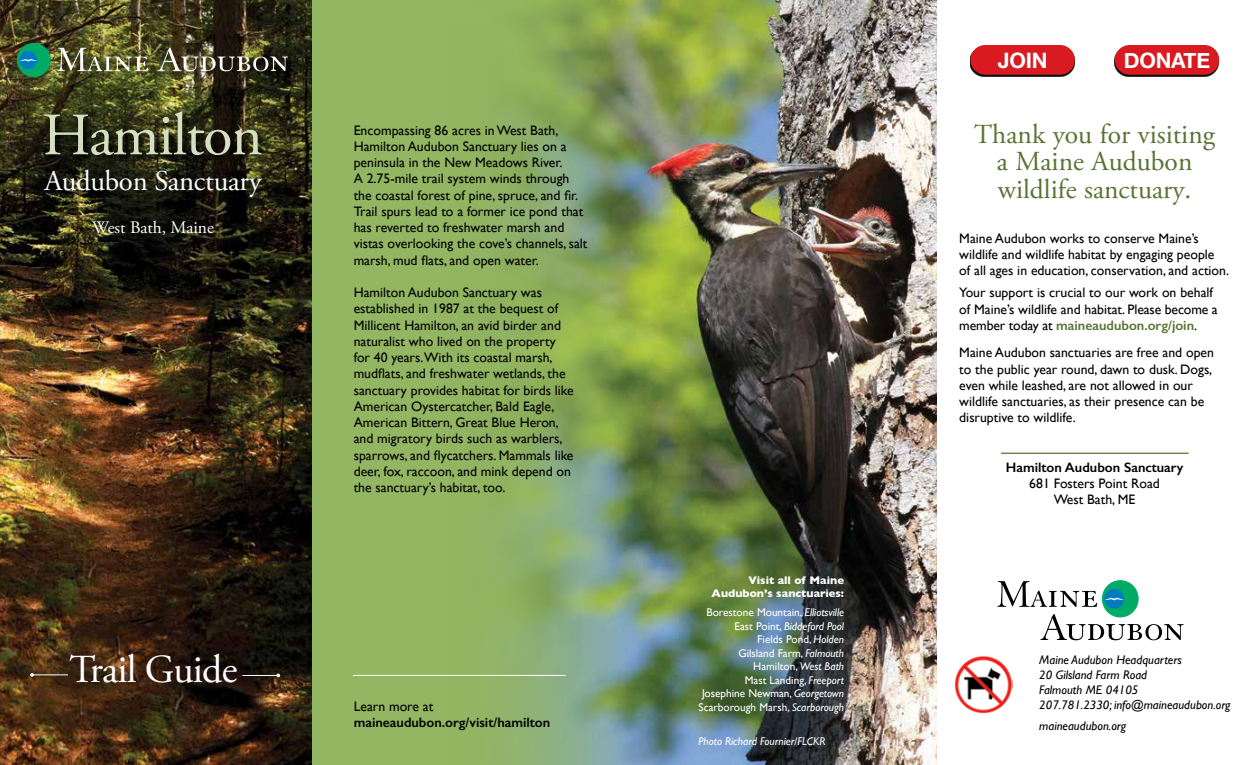
<style>
.page{position:relative;width:1249px;height:765px;background:#fff}
.page>*{position:absolute;margin:0;border:0;box-sizing:border-box;transform-origin:0 0}
.t1{font:60px "Adobe Garamond Pro";letter-spacing:-.02em;color:#d5e0c2}
.t2{font:39.75px "Adobe Garamond Pro";letter-spacing:-.02em;color:#fff}
.t3{font:28.75px "Adobe Garamond Pro";letter-spacing:-.01em;color:#fff}
.t4{font:27.5px/27.5px "Adobe Garamond Pro";color:#597333;text-align:center}
.t5{font:700 21.25px "Helvetica Neue";letter-spacing:-.01em;color:#fff}
.t6{font:17.5px "Adobe Garamond Pro";color:#fff}
.t7{font:13.75px/16.2px "Gill Sans";color:#000}
.t8{font:600 13.75px "Gill Sans";color:#000}
.t9{font:italic 12.5px/15px "Gill Sans";color:#000}
.t10{font:11.25px/13.5px "Gill Sans";color:#fff;text-align:right}
.t11{font:700 11.25px/13.5px "Gill Sans";color:#fff;text-align:right}
.t12{font:italic 11.25px "Gill Sans";color:#fff}
.s1{font-style:italic}
.s2{font-weight:600;color:#597333}
</style>
<div class="page">
<div style="left:273px;top:0;width:664px;height:765px;background:#93b662"></div>
<img style="left:422px;top:0;width:514px;height:765px">
<hr style="left:353px;top:675px;width:213px;height:1px;background:#fff">
<hr style="left:1001px;top:453px;width:187px;height:1px;background:#597333">
<div style="left:1102px;top:581px;width:36px;height:36px;background:#00ab66;border-radius:50%"></div>
<div style="left:1102px;top:581px;width:36px;height:36px;border:1px solid #00ab66;border-radius:50%"></div>
<div style="left:1105px;top:589px;width:18px;height:19px;background:#007ac2;border-radius:50%"></div>
<div style="left:1105px;top:589px;width:18px;height:19px;border:1px solid #007ac2;border-radius:50%"></div>
<svg style="left:1105px;top:598px;width:18px;height:2px"></svg>
<svg style="left:997px;top:581px;width:100px;height:26px"></svg>
<svg style="left:1040px;top:614px;width:143px;height:26px"></svg>
<img style="left:954px;top:656px;width:58px;height:58px">
<img style="left:0;top:0;width:312px;height:765px">
<svg style="left:43px;top:109px;width:228px;height:57px;background:#272713"></svg>
<div style="left:17px;top:43px;width:33px;height:34px;background:#00ab66;border-radius:50%"></div>
<div style="left:17px;top:43px;width:33px;height:34px;border:1px solid #00ab66;border-radius:50%"></div>
<div style="left:20px;top:51px;width:17px;height:18px;background:#007ac2;border-radius:50%"></div>
<div style="left:20px;top:51px;width:17px;height:18px;border:1px solid #007ac2;border-radius:50%"></div>
<svg style="left:20px;top:59px;width:17px;height:2px"></svg>
<svg style="left:57px;top:48px;width:91px;height:23px;background:#7d7c55"></svg>
<img style="left:158px;top:47px;width:130px;height:24px">
<hr style="left:32px;top:674px;width:36px;height:1px;background:#fff">
<svg style="left:30px;top:673px;width:4px;height:4px"></svg>
<hr style="left:242px;top:675px;width:36px;height:1px;background:#fff">
<div style="left:970px;top:47px;width:105px;height:30px;background:#000;opacity:.95"></div>
<div style="left:970px;top:45px;width:105px;height:30px;background:#d91a21;border-radius:15px"></div>
<div style="left:1114px;top:47px;width:105px;height:30px;background:#000;opacity:.95"></div>
<div style="left:1115px;top:45px;width:104px;height:30px;background:#d91a21;border-radius:15px"></div>
<h1 class="t1" style="left:42px;top:99px;width:222px">Hamilton</h1>
<h3 class="t3" style="left:45px;top:163px;width:219px">Audubon Sanctuary</h3>
<p class="t6" style="left:92px;top:217px;width:123px">West Bath, Maine</p>
<h2 class="t2" style="left:70px;top:645px;width:169px">Trail Guide</h2>
<p class="t7" style="left:354px;top:122px;width:235px">Encompassing 86 acres in West Bath, Hamilton Audubon Sanctuary lies on a peninsula in the New Meadows River.<br>A 2.75-mile trail system winds through the coastal forest of pine, spruce, and fir.<br>Trail spurs lead to a former ice pond that has reverted to freshwater marsh and vistas overlooking the cove’s channels, salt marsh, mud flats, and open water.</p>
<p class="t7" style="left:354px;top:284px;width:221px">Hamilton Audubon Sanctuary was established in 1987 at the bequest of Millicent Hamilton, an avid birder and naturalist who lived on the property for 40 years.With its coastal marsh, mudflats, and freshwater wetlands, the sanctuary provides habitat for birds like American Oystercatcher, Bald Eagle, American Bittern, Great Blue Heron, and migratory birds such as warblers, sparrows, and flycatchers. Mammals like deer, fox, raccoon, and mink depend on the sanctuary’s habitat, too.</p>
<p class="t7" style="left:354px;top:698px;width:81px">Learn more at</p>
<p class="t8" style="left:354px;top:714px;width:198px">maineaudubon.org/visit/hamilton</p>
<p class="t11" style="left:711px;top:573px;width:134px">Visit all of Maine<br>Audubon’s sanctuaries:</p>
<p class="t10" style="left:698px;top:606px;width:147px">Borestone Mountain, <span class="s1">Elliotsville<br></span>East Point, <span class="s1">Biddeford Pool<br></span>Fields Pond, <span class="s1">Holden<br></span>Gilsland Farm, <span class="s1">Falmouth<br></span>Hamilton, <span class="s1">West Bath<br></span>Mast Landing, <span class="s1">Freeport<br></span>Josephine Newman, <span class="s1">Georgetown<br></span>Scarborough Marsh, <span class="s1">Scarborough</span></p>
<p class="t12" style="left:698px;top:734px;width:128px">Photo Richard Fournier/FLCKR</p>
<h3 class="t5" style="left:998px;top:44px;width:51px">JOIN</h3>
<h3 class="t5" style="left:1124px;top:44px;width:88px">DONATE</h3>
<h3 class="t4" style="left:974px;top:121px;width:242px">Thank you for visiting a Maine Audubon wildlife sanctuary.</h3>
<p class="t7" style="left:959px;top:230px;width:271px">Maine Audubon works to conserve Maine’s wildlife and wildlife habitat by engaging people<br>of all ages in education, conservation, and action.</p>
<p class="t7" style="left:959px;top:284px;width:260px">Your support is crucial to our work on behalf of Maine’s wildlife and habitat. Please become a member today at <span class="s2">maineaudubon.org/join</span>.</p>
<p class="t7" style="left:959px;top:344px;width:256px">Maine Audubon sanctuaries are free and open to the public year round, dawn to dusk. Dogs, even while leashed, are not allowed in our wildlife sanctuaries, as their presence can be disruptive to wildlife.</p>
<p class="t8" style="left:1006px;top:459px;width:179px">Hamilton Audubon Sanctuary</p>
<p class="t7" style="left:1029px;top:475px;width:132px;text-align:center">681 Fosters Point Road<br>West Bath, ME</p>
<p class="t9" style="left:1039px;top:653px;width:193px">Maine Audubon Headquarters<br>20 Gilsland Farm Road<br>Falmouth ME 04105<br>207.781.2330; info@maineaudubon.org</p>
<p class="t9" style="left:1039px;top:718px;width:88px">maineaudubon.org</p>
</div>
